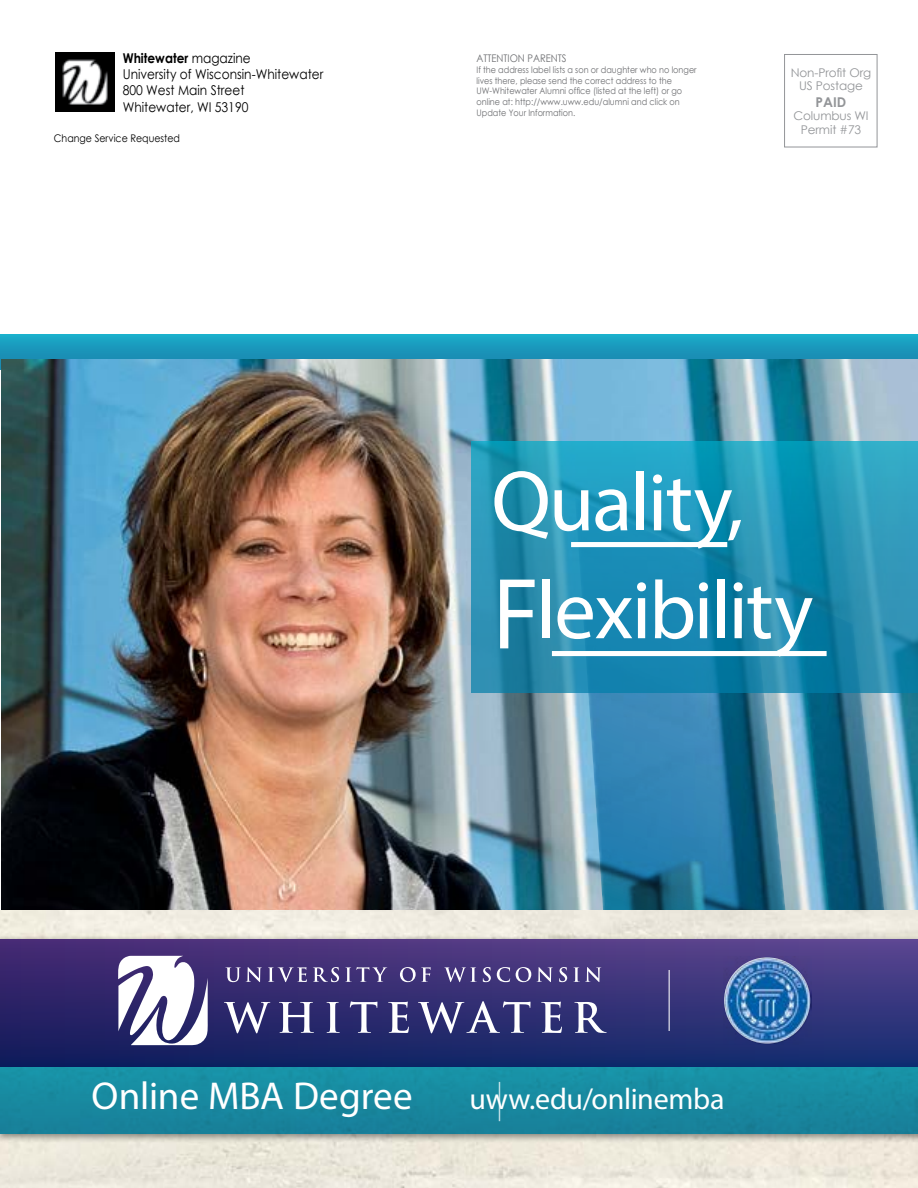
<style>
.page{position:relative;width:918px;height:1188px;background:#fff}
.page>*{position:absolute;margin:0;border:0;box-sizing:border-box;transform-origin:0 0}
.t1{font:82.8px/107.9px "Myriad Pro";letter-spacing:-.025em;color:#fff}
.t2{font:39px "Myriad Pro";color:#fff}
.t3{font:30px "Myriad Pro";letter-spacing:-.01em;color:#fff}
.t4{font:13.5px/16.2px "Century Gothic";color:#000;scale:.9 1}
.t5{font:700 13.5px "Century Gothic";color:#939598}
.t6{font:12px/13.5px "Century Gothic";letter-spacing:-.01em;color:#939598;text-align:center}
.t7{font:10.5px "Century Gothic";color:#000;scale:.9 1}
.t8{font:10.5px "Century Gothic";color:#6d6e71;scale:.9 1}
.t9{font:9px/10.8px "Century Gothic";color:#6d6e71;scale:.9 1}
.s1{font-weight:700}
.s2{font-size:86.55px}
.s3{font-size:102px}
</style>
<div class="page">
<svg style="left:0;top:335px;width:918px;height:34px"></svg>
<img style="left:55px;top:53px;width:60px;height:59px">
<div style="left:784px;top:54px;width:93px;height:93px;border:1px solid #939598"></div>
<img style="left:2px;top:360px;width:916px;height:551px">
<svg style="left:575px;top:692px;width:324px;height:219px"></svg>
<svg style="left:471px;top:442px;width:447px;height:250px"></svg>
<div style="left:0;top:935px;width:918px;height:209px;background:#000;opacity:.5"></div>
<svg style="left:0;top:940px;width:918px;height:194px"></svg>
<svg style="left:225px;top:967px;width:37px;height:15px"></svg>
<svg style="left:268px;top:967px;width:39px;height:15px"></svg>
<svg style="left:313px;top:967px;width:26px;height:15px"></svg>
<svg style="left:345px;top:967px;width:42px;height:15px"></svg>
<svg style="left:400px;top:967px;width:31px;height:15px"></svg>
<svg style="left:444px;top:967px;width:33px;height:15px"></svg>
<svg style="left:483px;top:967px;width:8px;height:15px"></svg>
<svg style="left:497px;top:967px;width:13px;height:15px"></svg>
<svg style="left:516px;top:967px;width:15px;height:15px"></svg>
<svg style="left:537px;top:967px;width:16px;height:15px"></svg>
<svg style="left:559px;top:967px;width:8px;height:15px"></svg>
<svg style="left:574px;top:967px;width:27px;height:15px"></svg>
<svg style="left:224px;top:1002px;width:46px;height:31px"></svg>
<svg style="left:279px;top:1002px;width:35px;height:31px"></svg>
<svg style="left:327px;top:1002px;width:13px;height:31px"></svg>
<svg style="left:350px;top:1001px;width:27px;height:32px"></svg>
<svg style="left:388px;top:1002px;width:21px;height:31px"></svg>
<svg style="left:418px;top:1001px;width:113px;height:32px"></svg>
<svg style="left:541px;top:1002px;width:21px;height:31px"></svg>
<svg style="left:574px;top:1002px;width:33px;height:31px"></svg>
<svg style="left:118px;top:956px;width:90px;height:89px"></svg>
<img style="left:723px;top:957px;width:88px;height:87px">
<hr style="left:668px;top:970px;width:2px;height:61px;background:#fff">
<hr style="left:499px;top:1082px;width:1px;height:39px;background:#fff">
<div style="left:571px;top:542px;width:156px;height:5px;background:#fff"></div>
<div style="left:552px;top:651px;width:275px;height:5px;background:#fff"></div>
<h3 class="t4" style="left:123px;top:50px;width:225px"><span class="s1">Whitewater</span> magazine<br>U niversity of Wisconsin-Whitewater<br>800 West Main Street<br>Whitewater, WI 53190</h3>
<p class="t7" style="left:54px;top:131px;width:142px">Change Service Requested</p>
<p class="t8" style="left:477px;top:51px;width:96px">Attention Parents</p>
<p class="t9" style="left:477px;top:64px;width:246px">If the address label lists a son or daughter who no longer lives there, please send the correct address to the UW-Whitewater Alumni office (listed at the left) or go online at: http://www.uww.edu/alumni and click on<br>U pdate Your Information.</p>
<h3 class="t6" style="left:791px;top:66px;width:82px">Non-Profit Org<br>US Postage</h3>
<h3 class="t5" style="left:816px;top:92px;width:16px">PAID</h3>
<h3 class="t6" style="left:794px;top:109px;width:75px">Columbus WI<br>Permit #73</h3>
<h1 class="t1" style="left:491px;top:447px;width:323px"><span class="s2">Q</span>uality,<br><span class="s3">F</span>lexibility</h1>
<h2 class="t2" style="left:92px;top:1072px;width:323px">Online MBA Degree</h2>
<h3 class="t3" style="left:470px;top:1081px;width:256px">uww.edu/onlinemba</h3>
</div>
